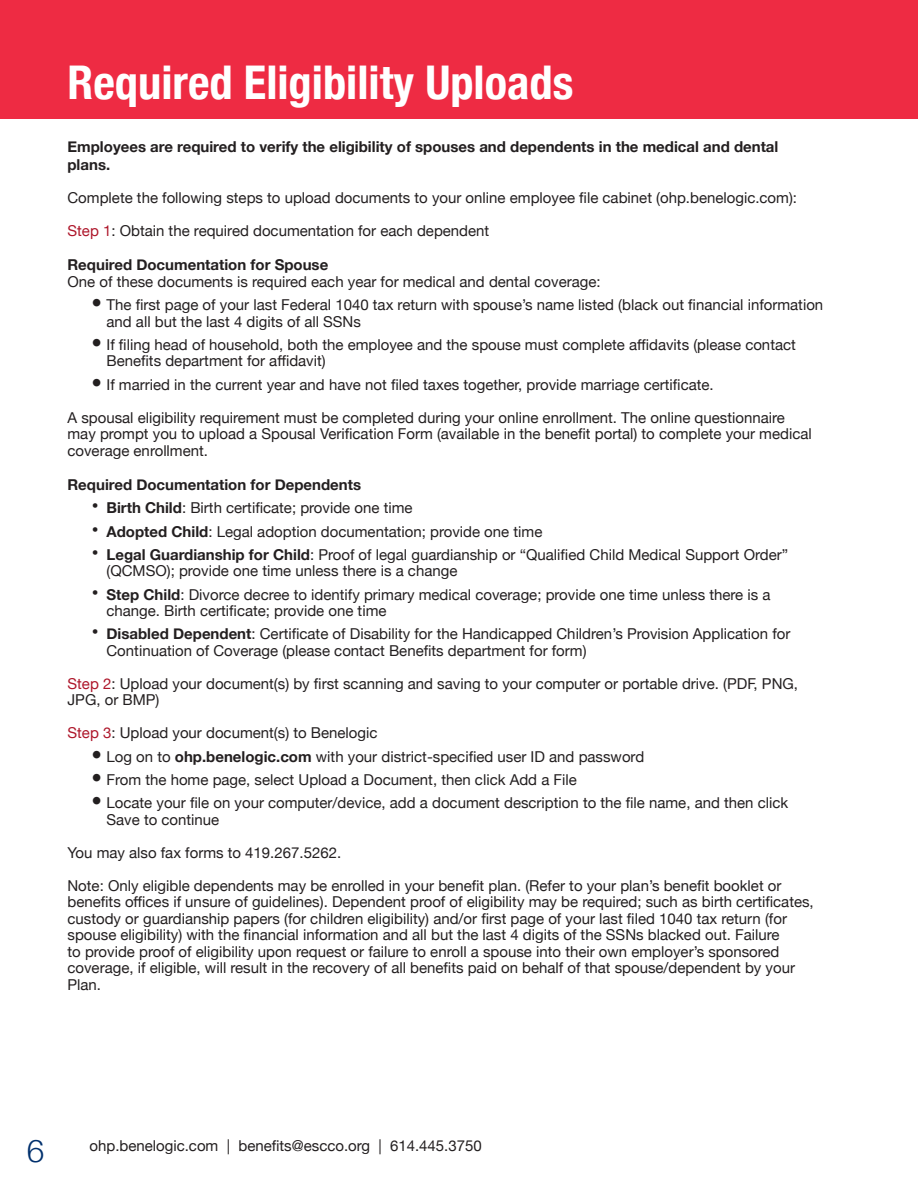
<style>
.page{position:relative;width:918px;height:1188px;background:#fff}
.page>*{position:absolute;margin:0;border:0;box-sizing:border-box;transform-origin:0 0}
.t1{font:700 condensed 46.5px "Helvetica Neue";color:#fff}
.t2{font:300 31.5px "Helvetica Neue";color:#00306d}
.t3{font:15px/16.5px "Helvetica Neue";color:#231f20}
.t4{font:700 15px/18px "Helvetica Neue";color:#231f20}
.s1{color:#ae172b}
.s2{font-weight:500;font-size:21px}
.s3{font-weight:700;font-size:21px}
.s4{font-weight:700}
</style>
<div class="page">
<div style="left:0;top:0;width:918px;height:119px;background:#ee2b43"></div>
<hr style="left:917px;top:96px;width:1px;height:67px;background:#419871">
<p class="t1" style="left:68px;top:44px;width:507px">Required Eligibility Uploads</p>
<p class="t4" style="left:68px;top:138px;width:712px">Employees are required to verify the eligibility of spouses and dependents in the medical and dental plans.</p>
<p class="t3" style="left:68px;top:190px;width:731px">Complete the following steps to upload documents to your online employee file cabinet (ohp.benelogic.com):</p>
<p class="t3" style="left:68px;top:223px;width:423px"><span class="s1">Step 1</span>: Obtain the required documentation for each dependent</p>
<p class="t4" style="left:68px;top:256px;width:262px">Required Documentation for Spouse</p>
<p class="t3" style="left:68px;top:274px;width:535px">One of these documents is required each year for medical and dental coverage:</p>
<p class="t3" style="left:106px;top:297px;width:718px;text-indent:-15px"><span class="s2">•</span> The first page of your last Federal 1040 tax return with spouse’s name listed (black out financial information and all but the last 4 digits of all SSNs</p>
<p class="t3" style="left:106px;top:337px;width:691px;text-indent:-15px"><span class="s2">•</span> If filing head of household, both the employee and the spouse must complete affidavits (please contact<br>Benefits department for affidavit)</p>
<p class="t3" style="left:92px;top:377px;width:624px"><span class="s2">•</span> If married in the current year and have not filed taxes together, provide marriage certificate.</p>
<p class="t3" style="left:68px;top:410px;width:746px">A spousal eligibility requirement must be completed during your online enrollment. The online questionnaire may prompt you to upload a Spousal Verification Form (available in the benefit portal) to complete your medical coverage enrollment.</p>
<p class="t4" style="left:68px;top:476px;width:295px">Required Documentation for Dependents</p>
<p class="t3" style="left:92px;top:501px;width:323px"><span class="s3">•</span> <span class="s4">Birth Child</span>: Birth certificate; provide one time</p>
<p class="t3" style="left:92px;top:524px;width:452px"><span class="s3">•</span> <span class="s4">Adopted Child</span>: Legal adoption documentation; provide one time</p>
<p class="t3" style="left:106px;top:547px;width:683px;text-indent:-15px"><span class="s3">•</span> <span class="s4">Legal Guardianship for Child</span>: Proof of legal guardianship or “Qualified Child Medical Support Order” (QCMSO); provide one time unless there is a change</p>
<p class="t3" style="left:106px;top:587px;width:665px;text-indent:-15px"><span class="s3">•</span> <span class="s4">Step Child</span>: Divorce decree to identify primary medical coverage; provide one time unless there is a change. Birth certificate; provide one time</p>
<p class="t3" style="left:106px;top:627px;width:685px;text-indent:-15px"><span class="s3">•</span> <span class="s4">Disabled Dependent</span>: Certificate of Disability for the Handicapped Children’s Provision Application for<br>Continuation of Coverage (please contact Benefits department for form)</p>
<p class="t3" style="left:68px;top:676px;width:732px"><span class="s1">Step 2</span>: Upload your document(s) by first scanning and saving to your computer or portable drive. (PDF, PNG,<br>JPG, or BMP)</p>
<p class="t3" style="left:68px;top:726px;width:312px"><span class="s1">Step 3</span>: Upload your document(s) to Benelogic</p>
<p class="t3" style="left:92px;top:749px;width:554px"><span class="s2">•</span> Log on to <span class="s4">ohp.benelogic.com</span> with your district-specified user ID and password</p>
<p class="t3" style="left:92px;top:772px;width:487px"><span class="s2">•</span> From the home page, select Upload a Document, then click Add a File</p>
<p class="t3" style="left:106px;top:795px;width:683px;text-indent:-15px"><span class="s2">•</span> Locate your file on your computer/device, add a document description to the file name, and then click<br>Save to continue</p>
<p class="t3" style="left:68px;top:845px;width:275px">You may also fax forms to 419.267.5262.</p>
<p class="t3" style="left:68px;top:878px;width:748px">Note: Only eligible dependents may be enrolled in your benefit plan. (Refer to your plan’s benefit booklet or benefits offices if unsure of guidelines). Dependent proof of eligibility may be required; such as birth certificates, custody or guardianship papers (for children eligibility) and/or first page of your last filed 1040 tax return (for spouse eligibility) with the financial information and all but the last 4 digits of the SSNs blacked out. Failure<br>to provide proof of eligibility upon request or failure to enroll a spouse into their own employer’s sponsored coverage, if eligible, will result in the recovery of all benefits paid on behalf of that spouse/dependent by your Plan.</p>
<h2 class="t2" style="left:27px;top:1125px;width:19px">6</h2>
<p class="t3" style="left:90px;top:1139px;width:394px">ohp.benelogic.com | benefits@escco.org | 614.445.3750</p>
</div>
